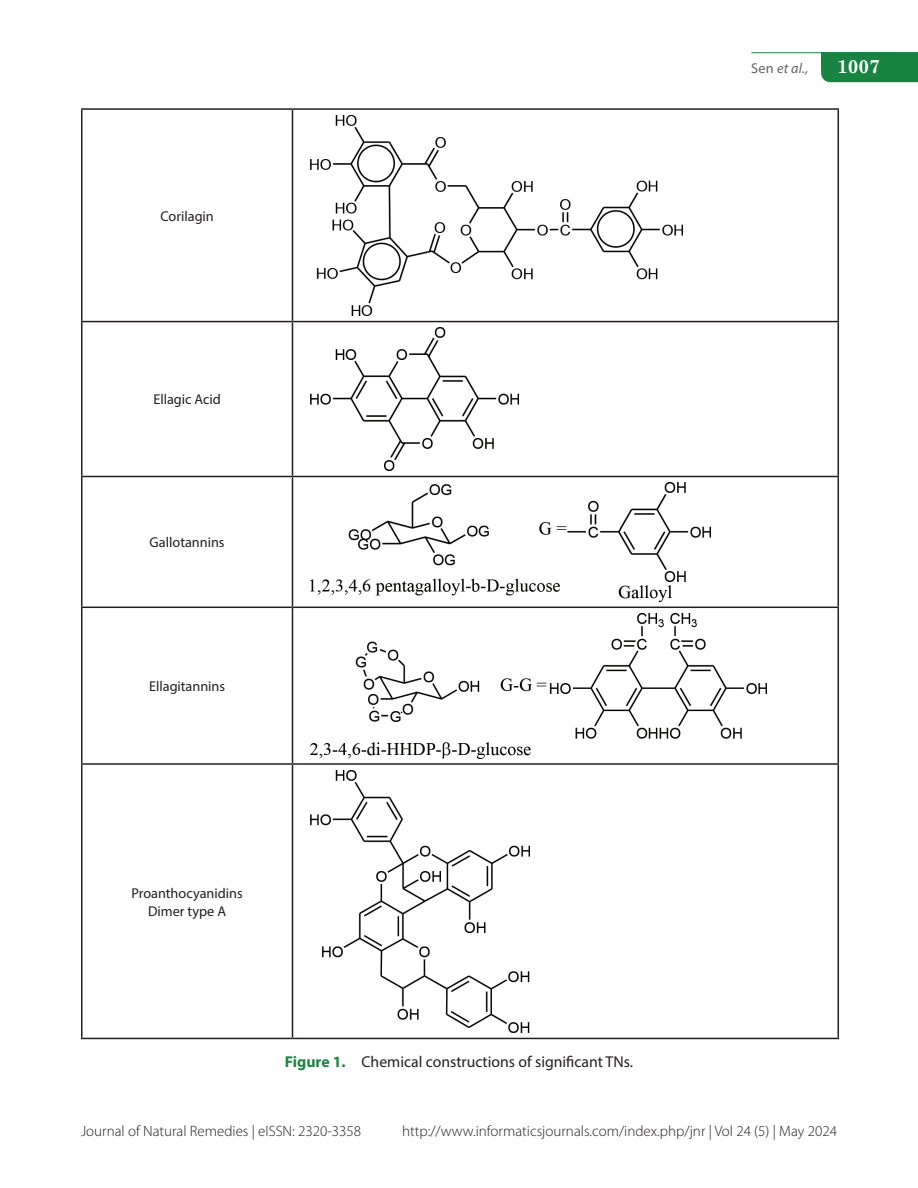
<style>
.page{position:relative;width:918px;height:1188px;background:#fff}
.page>*{position:absolute;margin:0;border:0;box-sizing:border-box;transform-origin:0 0}
.t1{font:700 18.75px "Century Schoolbook";color:#fff}
.Fig_cap{font:15.75px "Myriad Pro";color:#231f20}
.t2{font:300 15px "Myriad Pro";color:#231f20}
.Table_body{font:14.25px "Myriad Pro";color:#231f20}
.t3{font:italic 14.25px "Myriad Pro";color:#636366}
.s1{font-weight:700;color:#198441}
.s2{font-style:normal}
</style>
<div class="page">
<svg style="left:821px;top:67px;width:97px;height:15px"></svg>
<div style="left:821px;top:53px;width:97px;height:14px;background:#198441"></div>
<div style="left:891px;top:68px;width:27px;height:14px;background:#198441"></div>
<hr style="left:751px;top:52px;width:167px;height:1px;background:#198441">
<hr style="left:81px;top:108px;width:211px;height:2px;background:#231f20">
<hr style="left:81px;top:110px;width:1px;height:211px;background:#231f20">
<hr style="left:292px;top:108px;width:547px;height:2px;background:#231f20">
<hr style="left:292px;top:110px;width:1px;height:211px;background:#231f20">
<hr style="left:838px;top:110px;width:1px;height:211px;background:#231f20">
<hr style="left:81px;top:321px;width:211px;height:1px;background:#231f20">
<hr style="left:81px;top:322px;width:1px;height:154px;background:#231f20">
<hr style="left:292px;top:321px;width:547px;height:1px;background:#231f20">
<hr style="left:292px;top:322px;width:1px;height:154px;background:#231f20">
<hr style="left:838px;top:322px;width:1px;height:154px;background:#231f20">
<hr style="left:81px;top:476px;width:211px;height:1px;background:#231f20">
<hr style="left:81px;top:477px;width:1px;height:130px;background:#231f20">
<hr style="left:292px;top:476px;width:547px;height:1px;background:#231f20">
<hr style="left:292px;top:477px;width:1px;height:130px;background:#231f20">
<hr style="left:838px;top:477px;width:1px;height:130px;background:#231f20">
<hr style="left:81px;top:607px;width:211px;height:1px;background:#231f20">
<hr style="left:81px;top:608px;width:1px;height:155px;background:#231f20">
<hr style="left:292px;top:607px;width:547px;height:1px;background:#231f20">
<hr style="left:292px;top:608px;width:1px;height:155px;background:#231f20">
<hr style="left:838px;top:608px;width:1px;height:155px;background:#231f20">
<hr style="left:81px;top:763px;width:211px;height:2px;background:#231f20">
<hr style="left:81px;top:765px;width:1px;height:273px;background:#231f20">
<hr style="left:292px;top:763px;width:547px;height:2px;background:#231f20">
<hr style="left:292px;top:765px;width:1px;height:273px;background:#231f20">
<hr style="left:838px;top:765px;width:1px;height:273px;background:#231f20">
<hr style="left:81px;top:1038px;width:211px;height:1px;background:#231f20">
<hr style="left:292px;top:1038px;width:547px;height:1px;background:#231f20">
<img style="left:311px;top:115px;width:371px;height:201px">
<img style="left:310px;top:328px;width:209px;height:142px">
<img style="left:311px;top:482px;width:399px;height:119px">
<img style="left:311px;top:613px;width:456px;height:145px">
<img style="left:311px;top:770px;width:218px;height:262px">
<p class="Table_body" style="left:160px;top:207px;width:55px">Corilagin</p>
<p class="Table_body" style="left:153px;top:391px;width:69px">Ellagic Acid</p>
<p class="Table_body" style="left:150px;top:534px;width:77px">Gallotannins</p>
<p class="Table_body" style="left:149px;top:677px;width:78px">Ellagitannins</p>
<p class="Table_body" style="left:132px;top:884px;width:113px">Proanthocyanidins</p>
<p class="Table_body" style="left:148px;top:902px;width:80px">Dimer type A</p>
<p class="Fig_cap" style="left:285px;top:1052px;width:350px"><span class="s1">Figure 1.</span> Chemical constructions of significant TNs.</p>
<p class="t3" style="left:751px;top:59px;width:59px"><span class="s2">Sen</span> et al.,</p>
<p class="t1" style="left:837px;top:52px;width:45px">1007</p>
<p class="t2" style="left:81px;top:1122px;width:282px">Journal of Natural Remedies | eISSN: 2320-3358</p>
<p class="t2" style="left:402px;top:1122px;width:436px">http://www.informaticsjournals.com/index.php/jnr | Vol 24 (5) | May 2024</p>
</div>
